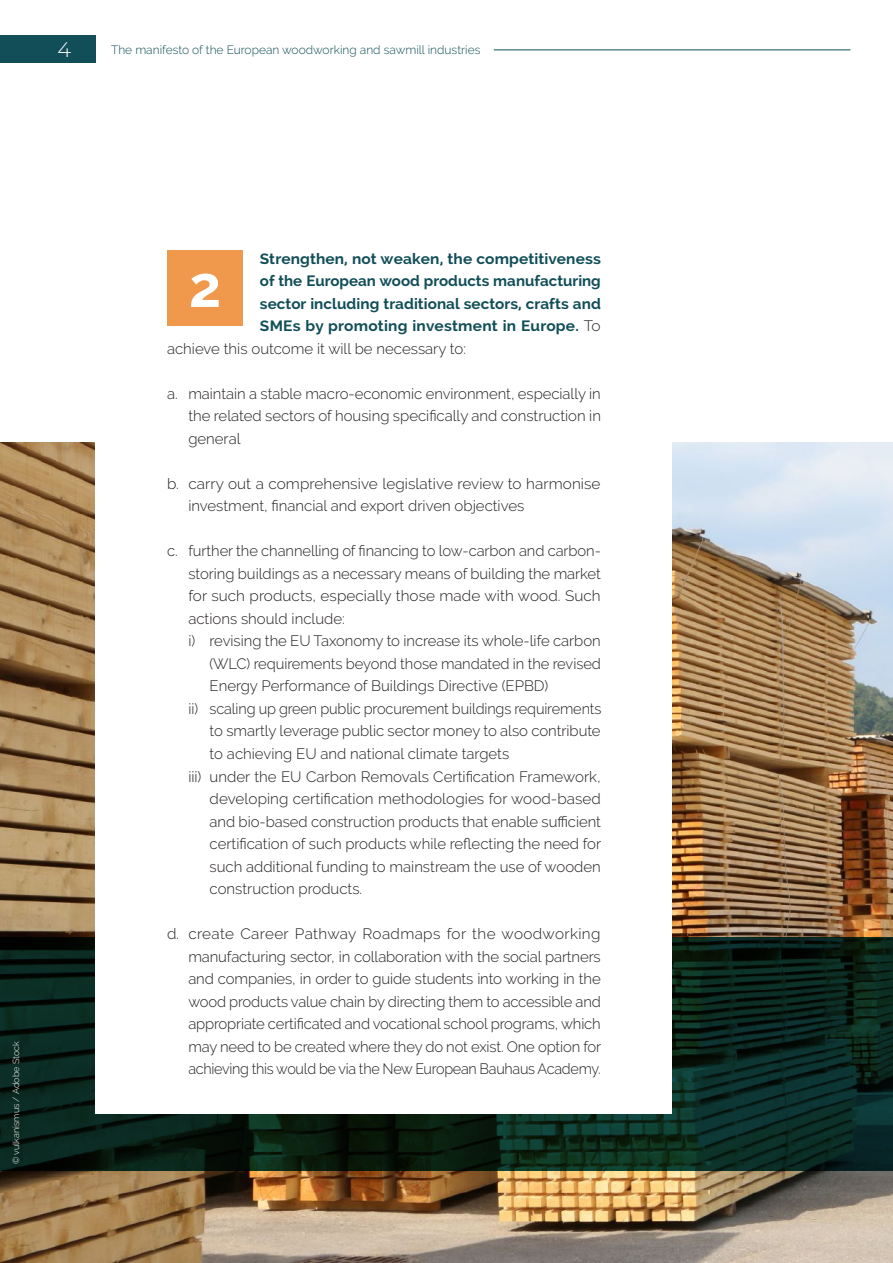
<style>
.page{position:relative;width:893px;height:1263px;background:#fff}
.page>*{position:absolute;margin:0;border:0;box-sizing:border-box;transform-origin:0 0}
.t1{font:700 57.45px "Raleway";color:#fff}
.t2{font:300 21px "Montserrat";color:#fff}
.t3{font:300 15px/22.5px "Raleway";color:#231f20;text-align:justify}
.t4{font:700 15px "Raleway";letter-spacing:.005em;color:#114e58}
.t5{font:300 12px "Raleway";color:#114e58}
.t6{font:300 9px "Raleway";color:#fff}
.s1{font-weight:300;color:#231f20}
</style>
<div class="page">
<img style="left:0;top:442px;width:893px;height:821px">
<svg style="left:0;top:938px;width:893px;height:233px;background:#0a241b"></svg>
<div style="left:96px;top:224px;width:576px;height:890px;background:#fff"></div>
<div style="left:167px;top:250px;width:76px;height:76px;background:#f0984b"></div>
<div style="left:0;top:35px;width:96px;height:28px;background:#114e58"></div>
<hr style="left:494px;top:49px;width:356px;height:1px;background:#114e58">
<h2 class="t2" style="left:57px;top:35px;width:15px">4</h2>
<p class="t5" style="left:111px;top:43px;width:371px">The manifesto of the European woodworking and sawmill industries</p>
<p class="t6" style="left:11px;top:1164px;width:125px;rotate:-90deg">© vulkanismus / Adobe Stock</p>
<p class="t4" style="left:260px;top:250px;width:342px">Strengthen, not weaken, the competitiveness</p>
<p class="t4" style="left:260px;top:273px;width:342px">of the European wood products manufacturing</p>
<p class="t4" style="left:260px;top:295px;width:342px">sector including traditional sectors, crafts and</p>
<p class="t4" style="left:260px;top:318px;width:342px">SMEs by promoting investment in Europe. <span class="s1">To</span></p>
<p class="t3" style="left:167px;top:337px;width:300px">achieve this outcome it will be necessary to:</p>
<p class="t3" style="left:188px;top:382px;width:414px;text-indent:-21px">a. maintain a stable macro-economic environment, especially in the related sectors of housing specifically and construction in general</p>
<p class="t3" style="left:188px;top:472px;width:414px;text-indent:-21px">b. carry out a comprehensive legislative review to harmonise investment, financial and export driven objectives</p>
<p class="t3" style="left:167px;top:540px;width:435px">c. further the channelling of financing to low-carbon and carbon-</p>
<p class="t3" style="left:188px;top:562px;width:414px">storing buildings as a necessary means of building the market</p>
<p class="t3" style="left:188px;top:585px;width:414px">for such products, especially those made with wood. Such</p>
<p class="t3" style="left:188px;top:607px;width:158px">actions should include:</p>
<p class="t3" style="left:188px;top:630px;width:414px">i) revising the EU Taxonomy to increase its whole-life carbon</p>
<p class="t3" style="left:210px;top:652px;width:393px">(WLC) requirements beyond those mandated in the revised</p>
<p class="t3" style="left:210px;top:675px;width:340px">Energy Performance of Buildings Directive (EPBD)</p>
<p class="t3" style="left:188px;top:697px;width:414px">ii) scaling up green public procurement buildings requirements</p>
<p class="t3" style="left:210px;top:720px;width:392px">to smartly leverage public sector money to also contribute</p>
<p class="t3" style="left:210px;top:742px;width:301px">to achieving EU and national climate targets</p>
<p class="t3" style="left:188px;top:765px;width:414px">iii) under the EU Carbon Removals Certification Framework,</p>
<p class="t3" style="left:210px;top:787px;width:393px">developing certification methodologies for wood-based</p>
<p class="t3" style="left:210px;top:810px;width:393px">and bio-based construction products that enable sufficient</p>
<p class="t3" style="left:210px;top:832px;width:393px">certification of such products while reflecting the need for</p>
<p class="t3" style="left:210px;top:855px;width:393px">such additional funding to mainstream the use of wooden</p>
<p class="t3" style="left:210px;top:877px;width:154px">construction products.</p>
<p class="t3" style="left:188px;top:922px;width:414px;text-indent:-21px">d. create Career Pathway Roadmaps for the woodworking manufacturing sector, in collaboration with the social partners and companies, in order to guide students into working in the wood products value chain by directing them to accessible and appropriate certificated and vocational school programs, which may need to be created where they do not exist. One option for achieving this would be via the New European Bauhaus Academy.</p>
<h1 class="t1" style="left:189px;top:254px;width:34px">2</h1>
</div>
